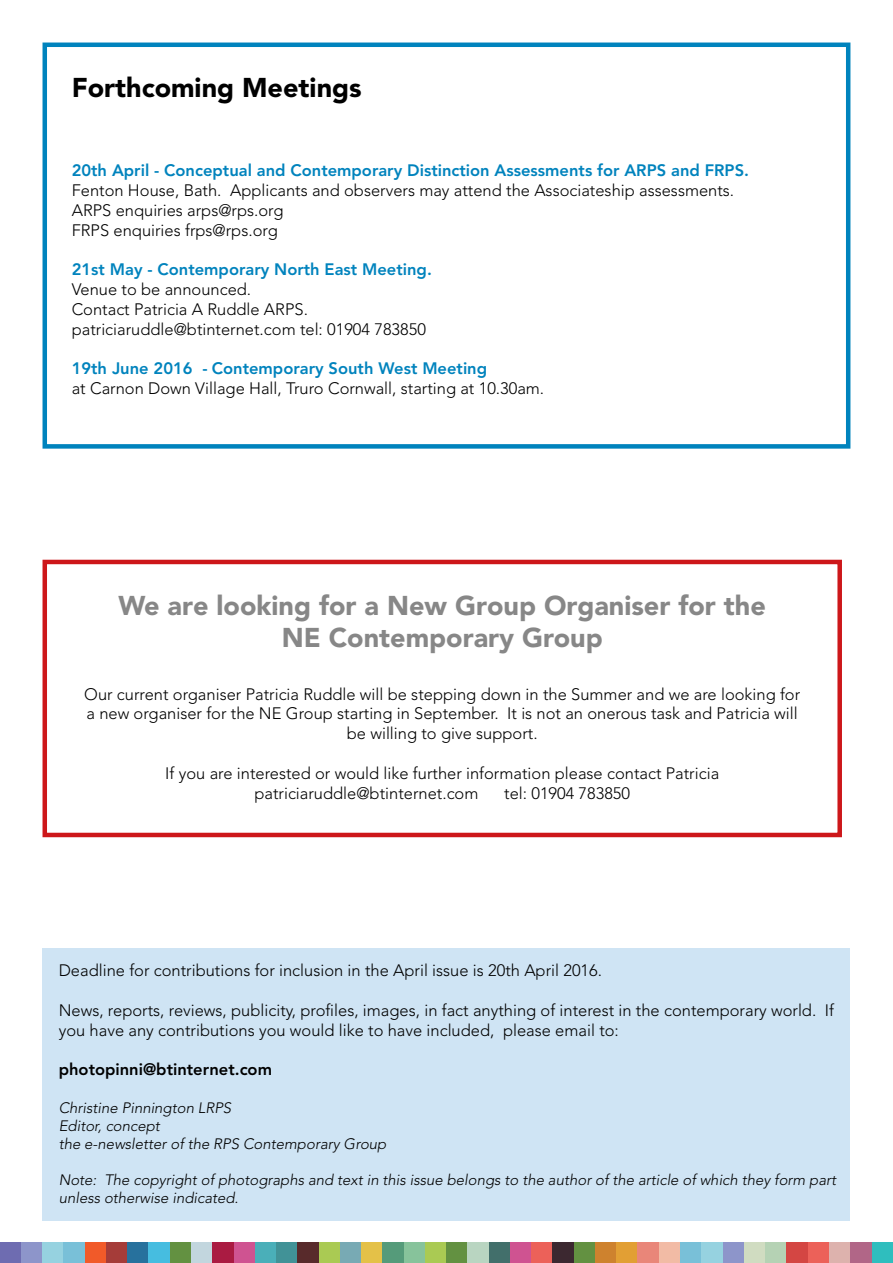
<style>
.page{position:relative;width:893px;height:1263px;background:#fff}
.page>*{position:absolute;margin:0;border:0;box-sizing:border-box;transform-origin:0 0}
.t1{font:900 27px/32.4px "Avenir LT Std";color:#878787;text-align:center}
.t2{font:900 27px "Avenir LT Std";color:#000}
.t3{font:300 16.5px/19.8px "Avenir LT Std";color:#000}
.t4{font:800 16.5px "Avenir LT Std";color:#0083bd}
.t5{font:800 16.5px "Avenir LT Std";color:#000}
.t6{font:italic 300 15px/18px "Avenir LT Std";color:#000}
</style>
<div class="page">
<div style="left:43px;top:948px;width:807px;height:272px;background:#cfe4f4"></div>
<div style="left:0;top:1242px;width:21px;height:21px;background:#6e6cb1"></div>
<div style="left:21px;top:1242px;width:22px;height:21px;background:#8d95ca"></div>
<div style="left:43px;top:1242px;width:21px;height:21px;background:#96d2e0"></div>
<div style="left:64px;top:1242px;width:21px;height:21px;background:#79c0d8"></div>
<div style="left:85px;top:1242px;width:21px;height:21px;background:#f15a29"></div>
<div style="left:106px;top:1242px;width:22px;height:21px;background:#a53c39"></div>
<div style="left:128px;top:1242px;width:21px;height:21px;background:#27719d"></div>
<div style="left:149px;top:1242px;width:21px;height:21px;background:#46bde0"></div>
<div style="left:170px;top:1242px;width:21px;height:21px;background:#639141"></div>
<div style="left:191px;top:1242px;width:22px;height:21px;background:#c2d6de"></div>
<div style="left:213px;top:1242px;width:21px;height:21px;background:#aa1b42"></div>
<div style="left:234px;top:1242px;width:21px;height:21px;background:#cf5391"></div>
<div style="left:255px;top:1242px;width:21px;height:21px;background:#4aafb9"></div>
<div style="left:276px;top:1242px;width:22px;height:21px;background:#419297"></div>
<div style="left:298px;top:1242px;width:21px;height:21px;background:#582a2b"></div>
<div style="left:319px;top:1242px;width:21px;height:21px;background:#aaca53"></div>
<div style="left:340px;top:1242px;width:21px;height:21px;background:#78aab4"></div>
<div style="left:361px;top:1242px;width:22px;height:21px;background:#e4c148"></div>
<div style="left:383px;top:1242px;width:21px;height:21px;background:#559b7a"></div>
<div style="left:404px;top:1242px;width:21px;height:21px;background:#87c39b"></div>
<div style="left:425px;top:1242px;width:21px;height:21px;background:#aaca53"></div>
<div style="left:446px;top:1242px;width:22px;height:21px;background:#639141"></div>
<div style="left:468px;top:1242px;width:21px;height:21px;background:#b9d5c1"></div>
<div style="left:489px;top:1242px;width:21px;height:21px;background:#426f6b"></div>
<div style="left:510px;top:1242px;width:21px;height:21px;background:#cf5391"></div>
<div style="left:531px;top:1242px;width:22px;height:21px;background:#ec6159"></div>
<div style="left:553px;top:1242px;width:21px;height:21px;background:#3c2830"></div>
<div style="left:574px;top:1242px;width:21px;height:21px;background:#639141"></div>
<div style="left:595px;top:1242px;width:22px;height:21px;background:#ce822e"></div>
<div style="left:617px;top:1242px;width:21px;height:21px;background:#e29f34"></div>
<div style="left:638px;top:1242px;width:21px;height:21px;background:#e98679"></div>
<div style="left:659px;top:1242px;width:21px;height:21px;background:#f2bba5"></div>
<div style="left:680px;top:1242px;width:22px;height:21px;background:#79c0d8"></div>
<div style="left:702px;top:1242px;width:21px;height:21px;background:#96d2e0"></div>
<div style="left:723px;top:1242px;width:21px;height:21px;background:#8d95ca"></div>
<div style="left:744px;top:1242px;width:21px;height:21px;background:#d0dcc1"></div>
<div style="left:765px;top:1242px;width:22px;height:21px;background:#b5d2b4"></div>
<div style="left:787px;top:1242px;width:21px;height:21px;background:#d44643"></div>
<div style="left:808px;top:1242px;width:21px;height:21px;background:#ec6159"></div>
<div style="left:829px;top:1242px;width:21px;height:21px;background:#ddb2ad"></div>
<div style="left:872px;top:1242px;width:21px;height:21px;background:#2fbebe"></div>
<div style="left:850px;top:1242px;width:22px;height:21px;background:#b16687"></div>
<div style="left:43px;top:43px;width:807px;height:406px;border:4px solid #0083bd"></div>
<div style="left:43px;top:560px;width:799px;height:277px;border:4px solid #cd171a"></div>
<h1 class="t2" style="left:72px;top:71px;width:291px">Forthcoming Meetings</h1>
<p class="t4" style="left:72px;top:161px;width:679px">20th April - Conceptual and Contemporary Distinction Assessments for ARPS and FRPS.</p>
<p class="t3" style="left:72px;top:180px;width:664px">Fenton House, Bath. Applicants and observers may attend the Associateship assessments.<br>ARPS enquiries arps@rps.org<br>FRPS enquiries frps@rps.org</p>
<p class="t4" style="left:72px;top:260px;width:362px">21st May - Contemporary North East Meeting.</p>
<p class="t3" style="left:72px;top:279px;width:356px">Venue to be announced.<br>Contact Patricia A Ruddle ARPS. patriciaruddle@btinternet.com tel: 01904 783850</p>
<p class="t4" style="left:72px;top:359px;width:417px">19th June 2016 - Contemporary South West Meeting</p>
<p class="t3" style="left:72px;top:378px;width:474px">at Carnon Down Village Hall, Truro Cornwall, starting at 10.30am.</p>
<h1 class="t1" style="left:119px;top:589px;width:649px">We are looking for a New Group Organiser for the<br>NE Contemporary Group</h1>
<p class="t3" style="left:84px;top:684px;width:717px;text-align:center">Our current organiser Patricia Ruddle will be stepping down in the Summer and we are looking for a new organiser for the NE Group starting in September. It is not an onerous task and Patricia will be willing to give support.</p>
<p class="t3" style="left:254px;top:763px;width:466px;text-indent:-89px">If you are interested or would like further information please contact Patricia patriciaruddle@btinternet.com</p>
<p class="t3" style="left:504px;top:783px;width:127px">tel: 01904 783850</p>
<p class="t3" style="left:59px;top:961px;width:545px">Deadline for contributions for inclusion in the April issue is 20th April 2016.</p>
<p class="t3" style="left:59px;top:1000px;width:777px">News, reports, reviews, publicity, profiles, images, in fact anything of interest in the contemporary world. If you have any contributions you would like to have included, please email to:</p>
<p class="t5" style="left:59px;top:1060px;width:215px">photopinni@btinternet.com</p>
<p class="t6" style="left:59px;top:1099px;width:329px">Christine Pinnington LRPS<br>Editor, concept<br>the e-newsletter of the RPS Contemporary Group</p>
<p class="t6" style="left:59px;top:1171px;width:779px">Note: The copyright of photographs and text in this issue belongs to the author of the article of which they form part unless otherwise indicated.</p>
</div>
